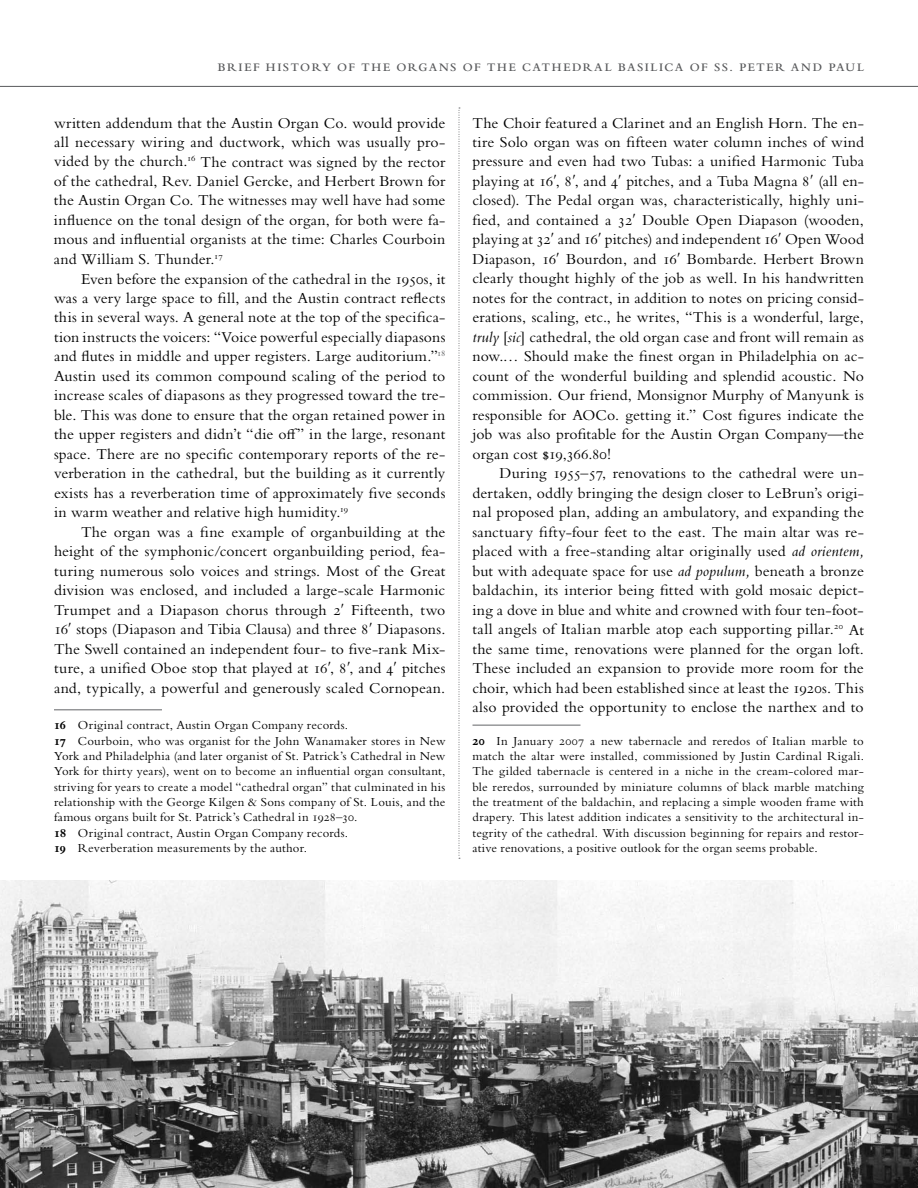
<style>
.page{position:relative;width:918px;height:1188px;background:#fff}
.page>*{position:absolute;margin:0;border:0;box-sizing:border-box;transform-origin:0 0}
.t1{font:15.75px/19.5px "Bembo Std";letter-spacing:.01em;color:#000;text-align:justify}
.t2{font:12.75px/15.3px "Bembo Std";letter-spacing:.015em;color:#000}
.t3{font:600 12px "Bembo Std";letter-spacing:.13em;color:#58595b}
.s1{font-weight:700}
.s2{font-style:italic}
</style>
<div class="page">
<svg style="left:459px;top:108px;width:1px;height:751px"></svg>
<hr style="left:0;top:86px;width:918px;height:1px;background:#58595b">
<hr style="left:54px;top:709px;width:108px;height:1px;background:#636467">
<hr style="left:472px;top:725px;width:108px;height:1px;background:#636467">
<img style="left:0;top:880px;width:918px;height:308px">
<p class="t3" style="left:218px;top:60px;width:648px">BRIEF HISTORY OF T HE ORGANS OF T HE CAT HEDRAL BASILICA OF SS . PETER AND PAUL</p>
<p class="t1" style="left:54px;top:113px;width:393px">written addendum that the Austin Organ Co. would provide all necessary wiring and ductwork, which was usually pro&shy;vided by the church.<sup>16</sup> The contract was signed by the rector of the cathedral, Rev. Daniel Gercke, and Herbert Brown for the Austin Organ Co. The witnesses may well have had some influence on the tonal design of the organ, for both were fa&shy;mous and influential organists at the time: Charles Courboin and William S. Thunder.<sup>17</sup></p>
<p class="t1" style="left:54px;top:269px;width:393px;text-indent:27px">Even before the expansion of the cathedral in the 1950s, it was a very large space to fill, and the Austin contract reflects this in several ways. A general note at the top of the specifica&shy;tion instructs the voicers: “Voice powerful especially diapasons and flutes in middle and upper registers. Large auditorium.”<sup>18<br></sup>Austin used its common compound scaling of the period to increase scales of diapasons as they progressed toward the tre&shy;ble. This was done to ensure that the organ retained power in the upper registers and didn’t “die off” in the large, resonant space. There are no specific contemporary reports of the re&shy;verberation in the cathedral, but the building as it currently exists has a reverberation time of approximately five seconds in warm weather and relative high humidity.<sup>19</sup></p>
<p class="t1" style="left:54px;top:522px;width:393px;text-indent:27px">The organ was a fine example of organbuilding at the height of the symphonic/concert organbuilding period, fea&shy;turing numerous solo voices and strings. Most of the Great division was enclosed, and included a large-scale Harmonic Trumpet and a Diapason chorus through 2 Fifteenth, two 16 stops (Diapason and Tibia Clausa) and three 8 Diapasons.<br>The Swell contained an independent four- to five-rank Mix&shy;ture, a unified Oboe stop that played at 16 , 8 , and 4 pitches and, typically, a powerful and generously scaled Cornopean.</p>
<p class="t2" style="left:54px;top:718px;width:393px"><span class="s1">16</span> Original contract, Austin Organ Company records.<br><span class="s1">17</span> Courboin, who was organist for the John Wanamaker stores in New York and Philadelphia (and later organist of St. Patrick’s Cathedral in New York for thirty years), went on to become an influential organ consultant, striving for years to create a model “cathedral organ” that culminated in his relationship with the George Kilgen &amp; Sons company of St. Louis, and the famous organs built for St. Patrick’s Cathedral in 1928–30.<br><span class="s1">18</span> Original contract, Austin Organ Company records.<br><span class="s1">19</span> Reverberation measurements by the author.</p>
<p class="t1" style="left:472px;top:113px;width:393px">The Choir featured a Clarinet and an English Horn. The en&shy;tire Solo organ was on fifteen water column inches of wind pressure and even had two Tubas: a unified Harmonic Tuba playing at 16, 8 , and 4 pitches, and a Tuba Magna 8 (all en&shy;closed). The Pedal organ was, characteristically, highly uni&shy;fied, and contained a 32 Double Open Diapason (wooden, playing at 32 and 16 pitches) and independent 16 Open Wood Diapason, 16 Bourdon, and 16 Bombarde. Herbert Brown clearly thought highly of the job as well. In his handwritten notes for the contract, in addition to notes on pricing consid&shy;erations, scaling, etc., he writes, “This is a wonderful, large, <span class="s2">truly</span> [<span class="s2">sic</span>] cathedral, the old organ case and front will remain as now.… Should make the finest organ in Philadelphia on ac&shy;count of the wonderful building and splendid acoustic. No commission. Our friend, Monsignor Murphy of Manyunk is responsible for AOCo. getting it.” Cost figures indicate the job was also profitable for the Austin Organ Company—the organ cost $19,366.80!</p>
<p class="t1" style="left:472px;top:464px;width:393px;text-indent:27px">During 1955–57, renovations to the cathedral were un&shy;dertaken, oddly bringing the design closer to LeBrun’s origi&shy;nal proposed plan, adding an ambulatory, and expanding the sanctuary fifty-four feet to the east. The main altar was re&shy;placed with a free-standing altar originally used <span class="s2">ad orientem, </span>but with adequate space for use <span class="s2">ad populum,</span> beneath a bronze baldachin, its interior being fitted with gold mosaic depict&shy;ing a dove in blue and white and crowned with four ten-foot&shy;tall angels of Italian marble atop each supporting pillar.<sup>20</sup> At the same time, renovations were planned for the organ loft.<br>These included an expansion to provide more room for the choir, which had been established since at least the 1920s. This also provided the opportunity to enclose the narthex and to</p>
<p class="t2" style="left:472px;top:733px;width:393px;text-align:justify"><span class="s1">20</span> In January 2007 a new tabernacle and reredos of Italian marble to match the altar were installed, commissioned by Justin Cardinal Rigali.<br>The gilded tabernacle is centered in a niche in the cream-colored mar&shy;ble reredos, surrounded by miniature columns of black marble matching the treatment of the baldachin, and replacing a simple wooden frame with drapery. This latest addition indicates a sensitivity to the architectural in&shy;tegrity of the cathedral. With discussion beginning for repairs and restor&shy;ative renovations, a positive outlook for the organ seems probable.</p>
</div>
